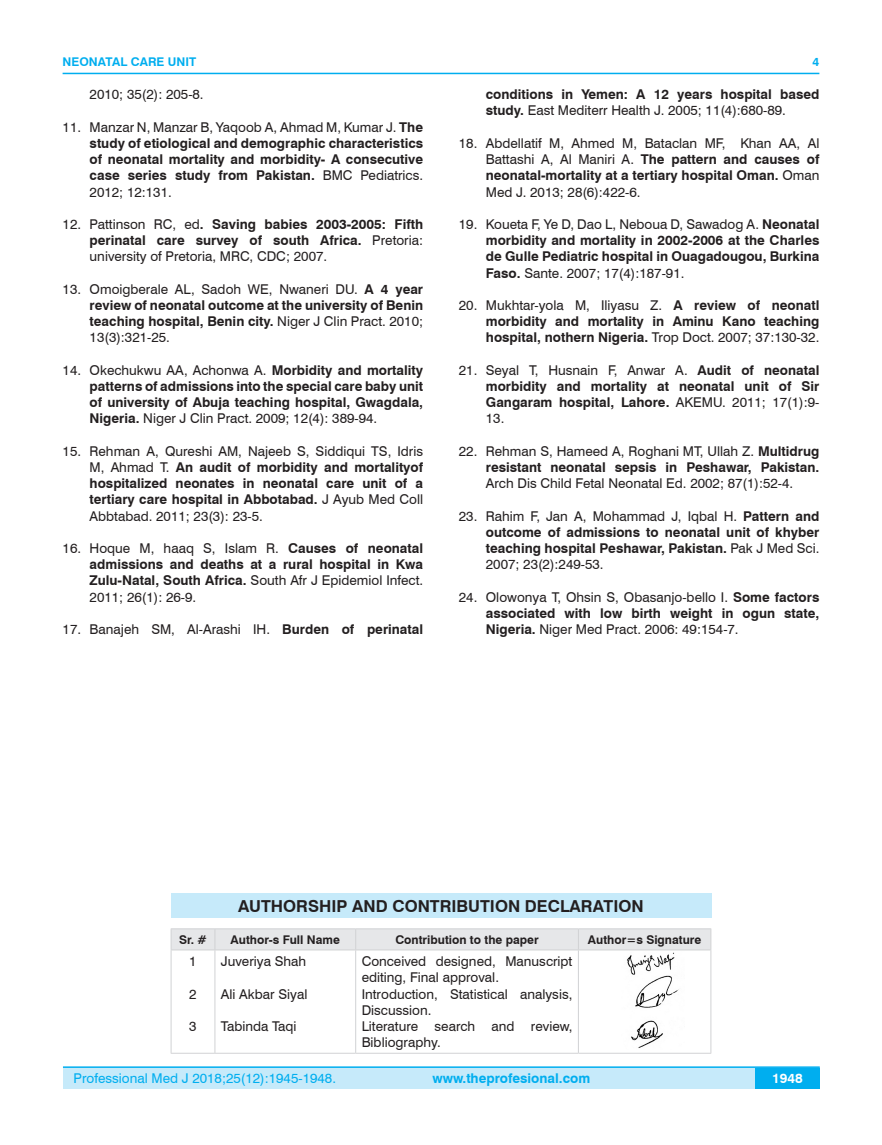
<style>
.page{position:relative;width:882px;height:1145px;background:#fff}
.page>*{position:absolute;margin:0;border:0;box-sizing:border-box;transform-origin:0 0}
.t1{font:700 16.5px "Swiss 721 BT";color:#231f20}
.List_Paragraph{font:700 13.5px/16.2px "Swiss 721 BT";color:#231f20;text-align:justify}
.List_Paragraph-2{font:13.5px/16.2px "Swiss 721 BT";color:#231f20;text-align:justify}
.t2{font:13.5px "Swiss 721 BT";color:#00aeef}
.t3{font:700 13.5px "Swiss 721 BT";color:#00aeef}
.t4{font:700 13.5px "Swiss 721 BT";color:#fff}
.t5{font:700 12px "Swiss 721 BT";color:#231f20}
.t6{font:700 12px "Swiss 721 BT";color:#00aeef}
.s1{font-weight:400}
.s2{font-weight:700}
</style>
<div class="page">
<div style="left:63px;top:1067px;width:756px;height:21px;background:#c6eafa"></div>
<hr style="left:63px;top:1066px;width:756px;height:2px;background:#00aeef">
<hr style="left:63px;top:73px;width:756px;height:1px;background:#00aeef">
<div style="left:754px;top:1068px;width:65px;height:20px;background:#00aeef"></div>
<div style="left:171px;top:893px;width:540px;height:25px;background:#c6eafa"></div>
<hr style="left:171px;top:928px;width:44px;height:1px;background:#d1d2d4">
<hr style="left:215px;top:928px;width:140px;height:1px;background:#d1d2d4">
<hr style="left:355px;top:928px;width:223px;height:1px;background:#d1d2d4">
<hr style="left:578px;top:928px;width:133px;height:1px;background:#d1d2d4">
<div style="left:171px;top:929px;width:540px;height:20px;background:#e6e7e9"></div>
<hr style="left:171px;top:949px;width:44px;height:1px;background:#d1d2d4">
<hr style="left:171px;top:950px;width:1px;height:103px;background:#d1d2d4">
<hr style="left:215px;top:949px;width:140px;height:1px;background:#d1d2d4">
<hr style="left:214px;top:950px;width:1px;height:103px;background:#d1d2d4">
<hr style="left:355px;top:949px;width:223px;height:1px;background:#d1d2d4">
<hr style="left:355px;top:950px;width:1px;height:103px;background:#d1d2d4">
<hr style="left:578px;top:949px;width:133px;height:1px;background:#d1d2d4">
<hr style="left:577px;top:950px;width:1px;height:103px;background:#d1d2d4">
<hr style="left:710px;top:950px;width:1px;height:103px;background:#d1d2d4">
<hr style="left:171px;top:1053px;width:44px;height:1px;background:#d1d2d4">
<hr style="left:215px;top:1053px;width:140px;height:1px;background:#d1d2d4">
<hr style="left:355px;top:1053px;width:223px;height:1px;background:#d1d2d4">
<hr style="left:578px;top:1053px;width:133px;height:1px;background:#d1d2d4">
<img style="left:627px;top:952px;width:52px;height:96px">
<p class="t6" style="left:63px;top:53px;width:135px">NEONATAL CARE UNIT</p>
<p class="List_Paragraph-2" style="left:90px;top:86px;width:115px">2010; 35(2): 205-8.</p>
<p class="List_Paragraph" style="left:90px;top:118px;width:335px;text-indent:-27px"><span class="s1">11. Manzar N, Manzar B, Yaqoob A, Ahmad M, Kumar J.</span> The study of etiological and demographic characteristics of neonatal mortality and morbidity- A consecutive case series study from Pakistan. <span class="s1">BMC Pediatrics.<br>2012; 12:131.</span></p>
<p class="List_Paragraph" style="left:90px;top:216px;width:335px;text-indent:-27px"><span class="s1">12. Pattinson RC, ed</span>. Saving babies 2003-2005: Fifth perinatal care survey of south Africa. <span class="s1">Pretoria: university of Pretoria, MRC, CDC; 2007.</span></p>
<p class="List_Paragraph" style="left:90px;top:280px;width:335px;text-indent:-27px"><span class="s1">13. Omoigberale AL, Sadoh WE, Nwaneri DU.</span> A 4 year review of neonatal outcome at the university of Benin teaching hospital, Benin city. <span class="s1">Niger J Clin Pract. 2010; 13(3):321-25.</span></p>
<p class="List_Paragraph" style="left:90px;top:361px;width:335px;text-indent:-27px"><span class="s1">14. Okechukwu AA, Achonwa A.</span> Morbidity and mortality patterns of admissions into the special care baby unit of university of Abuja teaching hospital, Gwagdala, Nigeria. <span class="s1">Niger J Clin Pract. 2009; 12(4): 389-94.</span></p>
<p class="List_Paragraph" style="left:90px;top:442px;width:335px;text-indent:-27px"><span class="s1">15. Rehman A, Qureshi AM, Najeeb S, Siddiqui TS, Idris M, Ahmad T.</span> An audit of morbidity and mortalityof hospitalized neonates in neonatal care unit of a tertiary care hospital in Abbotabad. <span class="s1">J Ayub Med Coll Abbtabad. 2011; 23(3): 23-5.</span></p>
<p class="List_Paragraph" style="left:90px;top:540px;width:335px;text-indent:-27px"><span class="s1">16. Hoque M, haaq S, Islam R.</span> Causes of neonatal admissions and deaths at a rural hospital in Kwa Zulu-Natal, South Africa. <span class="s1">South Afr J Epidemiol Infect.<br>2011; 26(1): 26-9.</span></p>
<p class="List_Paragraph-2" style="left:63px;top:620px;width:362px">17. Banajeh SM, Al-Arashi IH. <span class="s2">Burden of perinatal</span></p>
<p class="t6" style="left:812px;top:53px;width:8px">4</p>
<p class="List_Paragraph" style="left:485px;top:86px;width:335px">conditions in Yemen: A 12 years hospital based study. <span class="s1">East Mediterr Health J. 2005; 11(4):680-89.</span></p>
<p class="List_Paragraph-2" style="left:485px;top:134px;width:335px;text-indent:-27px">18. Abdellatif M, Ahmed M, Bataclan MF, Khan AA, Al Battashi A, Al Maniri A. <span class="s2">The pattern and causes of neonatal-mortality at a tertiary hospital Oman.</span> Oman Med J. 2013; 28(6):422-6.</p>
<p class="List_Paragraph" style="left:485px;top:216px;width:335px;text-indent:-27px"><span class="s1">19. Koueta F, Ye D, Dao L, Neboua D, Sawadog A.</span> Neonatal morbidity and mortality in 2002-2006 at the Charles de Gulle Pediatric hospital in Ouagadougou, Burkina Faso. <span class="s1">Sante. 2007; 17(4):187-91.</span></p>
<p class="List_Paragraph" style="left:485px;top:297px;width:335px;text-indent:-27px"><span class="s1">20. Mukhtar-yola M, Iliyasu Z.</span> A review of neonatl morbidity and mortality in Aminu Kano teaching hospital, nothern Nigeria. <span class="s1">Trop Doct. 2007; 37:130-32.</span></p>
<p class="List_Paragraph" style="left:485px;top:361px;width:335px;text-indent:-27px"><span class="s1">21. Seyal T, Husnain F, Anwar A.</span> Audit of neonatal morbidity and mortality at neonatal unit of Sir Gangaram hospital, Lahore. <span class="s1">AKEMU. 2011; 17(1):9- 13.</span></p>
<p class="List_Paragraph-2" style="left:485px;top:442px;width:335px;text-indent:-27px">22. Rehman S, Hameed A, Roghani MT, Ullah Z. <span class="s2">Multidrug resistant neonatal sepsis in Peshawar, Pakistan.<br></span>Arch Dis Child Fetal Neonatal Ed. 2002; 87(1):52-4.</p>
<p class="List_Paragraph" style="left:485px;top:507px;width:335px;text-indent:-27px"><span class="s1">23. Rahim F, Jan A, Mohammad J, Iqbal H.</span> Pattern and outcome of admissions to neonatal unit of khyber teaching hospital Peshawar, Pakistan. <span class="s1">Pak J Med Sci.<br>2007; 23(2):249-53.</span></p>
<p class="List_Paragraph-2" style="left:485px;top:588px;width:335px;text-indent:-27px">24. Olowonya T, Ohsin S, Obasanjo-bello I. <span class="s2">Some factors associated with low birth weight in ogun state, Nigeria.</span> Niger Med Pract. 2006: 49:154-7.</p>
<p class="t1" style="left:238px;top:894px;width:406px">AUTHORSHIP AND CONTRIBUTION DECLARATION</p>
<p class="t5" style="left:179px;top:931px;width:29px">Sr. #</p>
<p class="t5" style="left:230px;top:931px;width:111px">Author-s Full Name</p>
<p class="t5" style="left:395px;top:931px;width:145px">Contribution to the paper</p>
<p class="t5" style="left:587px;top:931px;width:115px">Author=s Signature</p>
<p class="List_Paragraph-2" style="left:189px;top:952px;width:9px">1</p>
<p class="List_Paragraph-2" style="left:189px;top:985px;width:9px">2</p>
<p class="List_Paragraph-2" style="left:189px;top:1017px;width:9px">3</p>
<p class="List_Paragraph-2" style="left:221px;top:952px;width:87px">Juveriya Shah</p>
<p class="List_Paragraph-2" style="left:221px;top:985px;width:88px">Ali Akbar Siyal</p>
<p class="List_Paragraph-2" style="left:221px;top:1017px;width:77px">Tabinda Taqi</p>
<p class="List_Paragraph-2" style="left:361px;top:952px;width:212px">Conceived designed, Manuscript editing, Final approval.</p>
<p class="List_Paragraph-2" style="left:361px;top:985px;width:212px">Introduction, Statistical analysis,<br>Discussion.</p>
<p class="List_Paragraph-2" style="left:361px;top:1017px;width:212px">Literature search and review,<br>Bibliography.</p>
<p class="t2" style="left:74px;top:1069px;width:264px">Professional Med J 2018;25(12):1945-1948.</p>
<p class="t3" style="left:432px;top:1069px;width:159px">www.theprofesional.com</p>
<p class="t4" style="left:771px;top:1069px;width:32px">1948</p>
</div>
